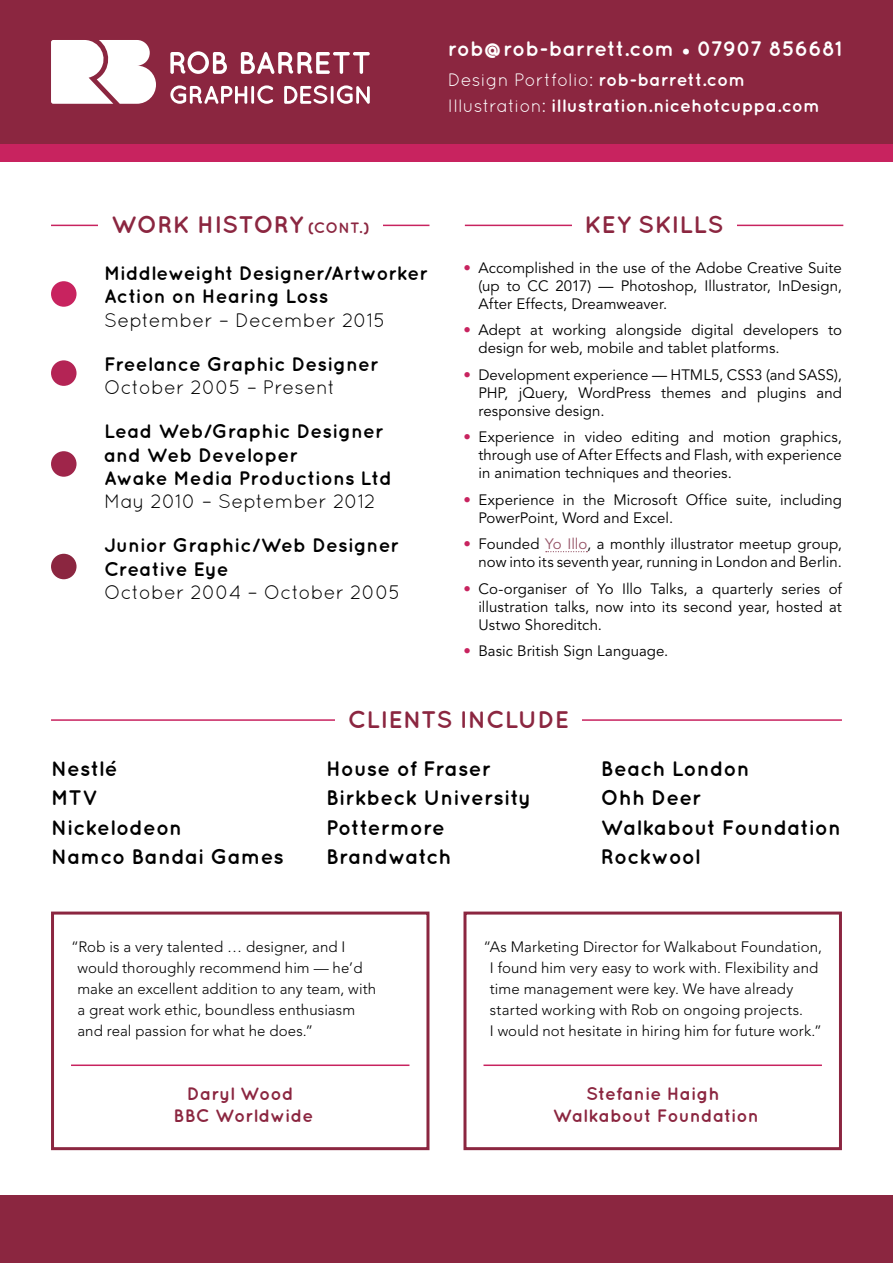
<style>
.page{position:relative;width:893px;height:1263px;background:#fff}
.page>*{position:absolute;margin:0;border:0;box-sizing:border-box;transform-origin:0 0}
.t1{font:700 24px "Quicksand";letter-spacing:.01em;color:#8b2640}
.t2{font:700 21px/29.4px "Quicksand";letter-spacing:.005em;color:#000}
.t3{font:700 21px "Quicksand";letter-spacing:.005em;color:#fff}
.t4{font:700 19.5px/23.4px "Quicksand";letter-spacing:.005em;color:#000}
.t5{font:19.5px "Quicksand";letter-spacing:.005em;color:#000}
.t6{font:700 18px/25.7px "Quicksand";letter-spacing:.005em;color:#fff}
.t7{font:700 18px/21.6px "Quicksand";letter-spacing:.005em;color:#8b2640;text-align:center}
.t8{font:15px/18px "Avenir";letter-spacing:.005em;color:#000;text-align:justify}
.t9{font:300 15px/21px "Avenir";letter-spacing:.005em;color:#000}
.s1{font-weight:400}
.s2{font-size:15px}
.s3{font-weight:800;color:#c8235f}
.s4{color:#965466}
</style>
<div class="page">
<div style="left:0;top:0;width:893px;height:162px;background:#c8235f"></div>
<div style="left:0;top:1195px;width:893px;height:68px;background:#8b2640"></div>
<div style="left:0;top:0;width:893px;height:144px;background:#8b2640"></div>
<svg style="left:51px;top:40px;width:105px;height:64px;background:#f1e4e7"></svg>
<svg style="left:170px;top:51px;width:57px;height:23px"></svg>
<svg style="left:241px;top:52px;width:129px;height:22px"></svg>
<svg style="left:170px;top:85px;width:77px;height:19px"></svg>
<hr style="left:251px;top:86px;width:3px;height:18px;background:#fff">
<svg style="left:257px;top:85px;width:16px;height:19px"></svg>
<svg style="left:284px;top:85px;width:43px;height:19px"></svg>
<hr style="left:331px;top:86px;width:3px;height:18px;background:#fff">
<svg style="left:337px;top:85px;width:33px;height:19px"></svg>
<hr style="left:51px;top:225px;width:378px;height:1px;background:#c8235f">
<div style="left:98px;top:210px;width:284px;height:29px;background:#fff"></div>
<div style="left:51px;top:281px;width:26px;height:26px;background:#c8235f;border-radius:50%"></div>
<div style="left:51px;top:360px;width:26px;height:26px;background:#b42455;border-radius:50%"></div>
<div style="left:51px;top:451px;width:26px;height:26px;background:#9f254a;border-radius:50%"></div>
<div style="left:51px;top:554px;width:26px;height:25px;background:#8b2640;border-radius:50%"></div>
<hr style="left:465px;top:225px;width:378px;height:1px;background:#c8235f">
<div style="left:572px;top:210px;width:164px;height:29px;background:#fff"></div>
<svg style="left:546px;top:551px;width:41px;height:1px"></svg>
<hr style="left:51px;top:719px;width:791px;height:2px;background:#c8235f">
<div style="left:335px;top:705px;width:247px;height:28px;background:#fff"></div>
<hr style="left:71px;top:1064px;width:338px;height:2px;background:#c8235f">
<div style="left:51px;top:911px;width:378px;height:239px;border:3px solid #8b2640"></div>
<hr style="left:483px;top:1064px;width:339px;height:2px;background:#c8235f">
<div style="left:463px;top:911px;width:379px;height:239px;border:3px solid #8b2640"></div>
<h2 class="t3" style="left:448px;top:36px;width:396px">rob@rob-barrett.com • 07907 856681</h2>
<p class="t6" style="left:448px;top:66px;width:374px"><span class="s1">Design Portfolio:</span> rob-barrett.com<br><span class="s1">Illustration:</span> illustration.nicehotcuppa.com</p>
<h1 class="t1" style="left:111px;top:210px;width:260px">WORK HISTORY <span class="s2">(CONT.)</span></h1>
<h3 class="t4" style="left:104px;top:261px;width:325px">Middleweight Designer/Artworker<br>Action on Hearing Loss</h3>
<h3 class="t5" style="left:104px;top:309px;width:283px">September – December 2015</h3>
<h3 class="t4" style="left:104px;top:352px;width:276px">Freelance Graphic Designer</h3>
<h3 class="t5" style="left:104px;top:376px;width:233px">October 2005 – Present</h3>
<h3 class="t4" style="left:104px;top:419px;width:289px">Lead Web/Graphic Designer and Web Developer<br>Awake Media Productions Ltd</h3>
<h3 class="t5" style="left:104px;top:490px;width:273px">May 2010 – September 2012</h3>
<h3 class="t4" style="left:104px;top:533px;width:297px">Junior Graphic/Web Designer<br>Creative Eye</h3>
<h3 class="t5" style="left:104px;top:581px;width:298px">October 2004 – October 2005</h3>
<h1 class="t1" style="left:585px;top:210px;width:140px">KEY SKILLS</h1>
<p class="t8" style="left:478px;top:259px;width:365px;text-indent:-15px"><span class="s3">•</span> Accomplished in the use of the Adobe Creative Suite (up to CC 2017) — Photoshop, Illustrator, InDesign, After Effects, Dreamweaver.</p>
<p class="t8" style="left:478px;top:321px;width:365px;text-indent:-15px"><span class="s3">•</span> Adept at working alongside digital developers to design for web, mobile and tablet platforms.</p>
<p class="t8" style="left:478px;top:366px;width:365px;text-indent:-15px"><span class="s3">•</span> Development experience — HTML5, CSS3 (and SASS), PHP, jQuery, WordPress themes and plugins and responsive design.</p>
<p class="t8" style="left:478px;top:428px;width:365px;text-indent:-15px"><span class="s3">•</span> Experience in video editing and motion graphics, through use of After Effects and Flash, with experience in animation techniques and theories.</p>
<p class="t8" style="left:478px;top:491px;width:365px;text-indent:-15px"><span class="s3">•</span> Experience in the Microsoft Office suite, including<br>PowerPoint, Word and Excel.</p>
<p class="t8" style="left:463px;top:535px;width:380px;text-align:right"><span class="s3">•</span> Founded <span class="s4">Yo Illo</span>, a monthly illustrator meetup group, now into its seventh year, running in London and Berlin.</p>
<p class="t8" style="left:478px;top:580px;width:365px;text-indent:-15px"><span class="s3">•</span> Co-organiser of Yo Illo Talks, a quarterly series of illustration talks, now into its second year, hosted at Ustwo Shoreditch.</p>
<p class="t8" style="left:463px;top:642px;width:206px"><span class="s3">•</span> Basic British Sign Language.</p>
<h1 class="t1" style="left:348px;top:705px;width:223px">CLIENTS INCLUDE</h1>
<h2 class="t2" style="left:51px;top:753px;width:234px">Nestlé<br>MTV<br>Nickelodeon<br>Namco Bandai Games</h2>
<h2 class="t2" style="left:326px;top:753px;width:207px">House of Fraser<br>Birkbeck University<br>Pottermore<br>Brandwatch</h2>
<h2 class="t2" style="left:601px;top:753px;width:241px">Beach London<br>Ohh Deer<br>Walkabout Foundation<br>Rockwool</h2>
<p class="t9" style="left:77px;top:936px;width:300px;text-indent:-6px">“Rob is a very talented … designer, and I would thoroughly recommend him — he’d make an excellent addition to any team, with a great work ethic, boundless enthusiasm and real passion for what he does.”</p>
<p class="t7" style="left:174px;top:1082px;width:141px">Daryl Wood<br>BBC Worldwide</p>
<p class="t9" style="left:490px;top:936px;width:334px;text-indent:-6px">“As Marketing Director for Walkabout Foundation, I found him very easy to work with. Flexibility and time management were key. We have already started working with Rob on ongoing projects.<br>I would not hesitate in hiring him for future work.”</p>
<p class="t7" style="left:553px;top:1082px;width:207px">Stefanie Haigh<br>Walkabout Foundation</p>
</div>
